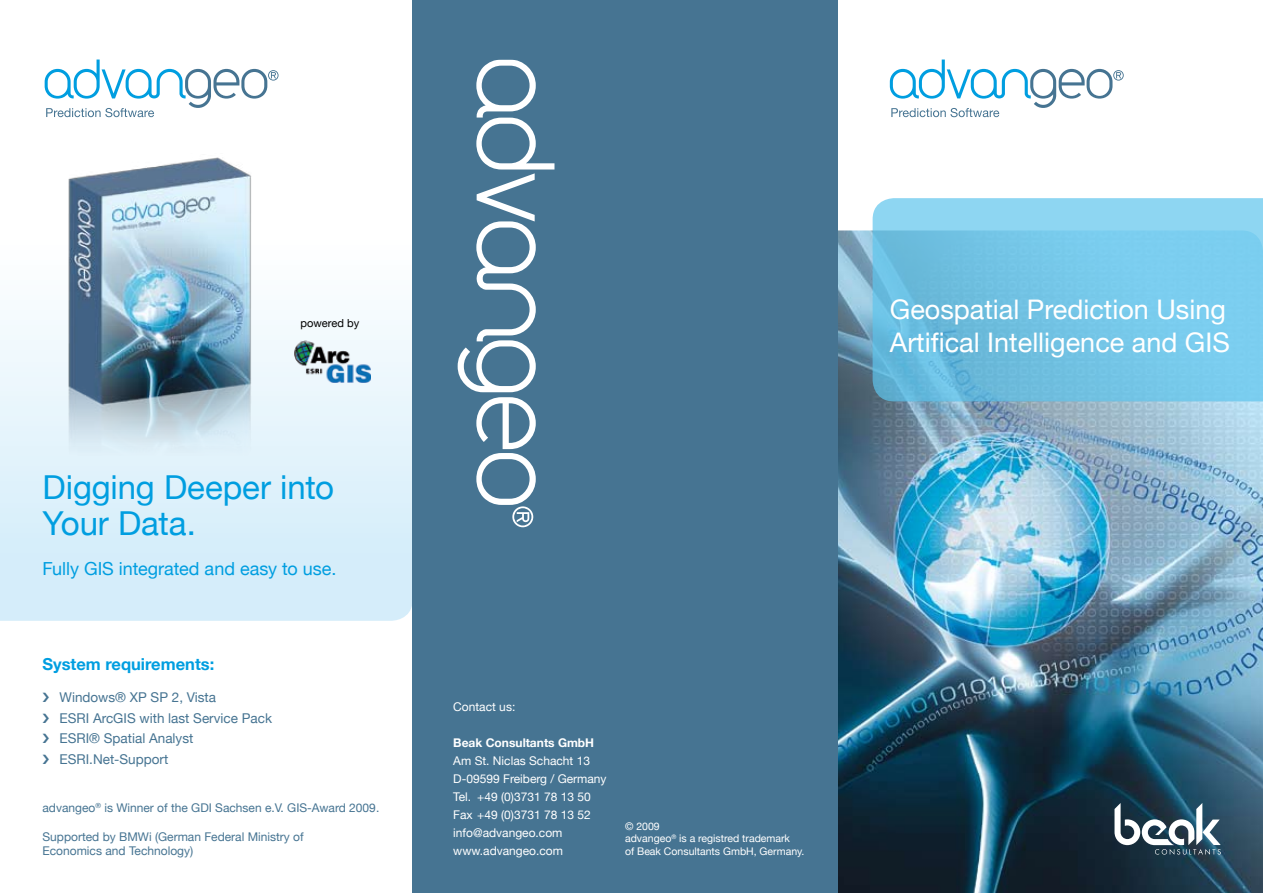
<style>
.page{position:relative;width:1263px;height:893px;background:#fff}
.page>*{position:absolute;margin:0;border:0;box-sizing:border-box;transform-origin:0 0}
.t1{font:33px/36px "Helvetica Neue";letter-spacing:-.005em;color:#009ee0}
.t2{font:27px/33px "Helvetica Neue";color:#fff}
.t3{font:18px "Helvetica Neue";color:#009ee0}
.t4{font:700 16.5px "Helvetica Neue";color:#009ee0}
.t5{font:13.5px/20.4px "Helvetica Neue";color:#467492}
.t6{font:12px/18px "Helvetica Neue";color:#fff}
.t7{font:12px/14.4px "Helvetica Neue";color:#467492}
.t8{font:700 12px "Helvetica Neue";color:#fff}
.t9{font:11.1px "Helvetica Neue";color:#000}
.t10{font:10.5px/12.6px "Helvetica Neue";color:#fff}
</style>
<div class="page">
<img style="left:838px;top:230px;width:425px;height:663px">
<svg style="left:0;top:59px;width:412px;height:562px"></svg>
<svg style="left:873px;top:198px;width:390px;height:203px;background:#76c7e7"></svg>
<svg style="left:1114px;top:803px;width:107px;height:52px"></svg>
<svg style="left:890px;top:60px;width:234px;height:57px"></svg>
<svg style="left:45px;top:60px;width:234px;height:57px"></svg>
<div style="left:412px;top:0;width:426px;height:893px;background:#467492"></div>
<svg style="left:457px;top:60px;width:97px;height:467px"></svg>
<img style="left:61px;top:154px;width:196px;height:317px">
<img style="left:295px;top:340px;width:75px;height:42px">
<p class="t9" style="left:301px;top:316px;width:60px">powered by</p>
<h1 class="t1" style="left:43px;top:469px;width:293px">Digging Deeper into<br>Your Data.</h1>
<h3 class="t3" style="left:43px;top:558px;width:295px">Fully GIS integrated and easy to use.</h3>
<h3 class="t4" style="left:43px;top:654px;width:173px">System requirements:</h3>
<p class="t5" style="left:60px;top:687px;width:214px">Windows® XP SP 2, Vista<br>ESRI ArcGIS with last Service Pack<br>ESRI® Spatial Analyst<br>ESRI.Net-Support</p>
<p class="t7" style="left:43px;top:800px;width:338px">advangeo<sup>®</sup> is Winner of the GDI Sachsen e.V. GIS-Award 2009.</p>
<p class="t7" style="left:43px;top:829px;width:263px">Supported by BMWi (German Federal Ministry of<br>Economics and Technology)</p>
<p class="t6" style="left:453px;top:697px;width:64px">Contact us:</p>
<p class="t8" style="left:453px;top:735px;width:142px">Beak Consultants GmbH</p>
<p class="t6" style="left:453px;top:751px;width:155px">Am St. Niclas Schacht 13<br>D-09599 Freiberg / Germany<br>Tel. +49 (0)3731 78 13 50<br>Fax +49 (0)3731 78 13 52 info@advangeo.com www.advangeo.com</p>
<p class="t10" style="left:625px;top:819px;width:181px">© 2009<br>advangeo<sup>®</sup> is a registred trademark<br>of Beak Consultants GmbH, Germany.</p>
<h2 class="t2" style="left:890px;top:293px;width:341px">Geospatial Prediction Using<br>Artifical Intelligence and GIS</h2>
</div>
